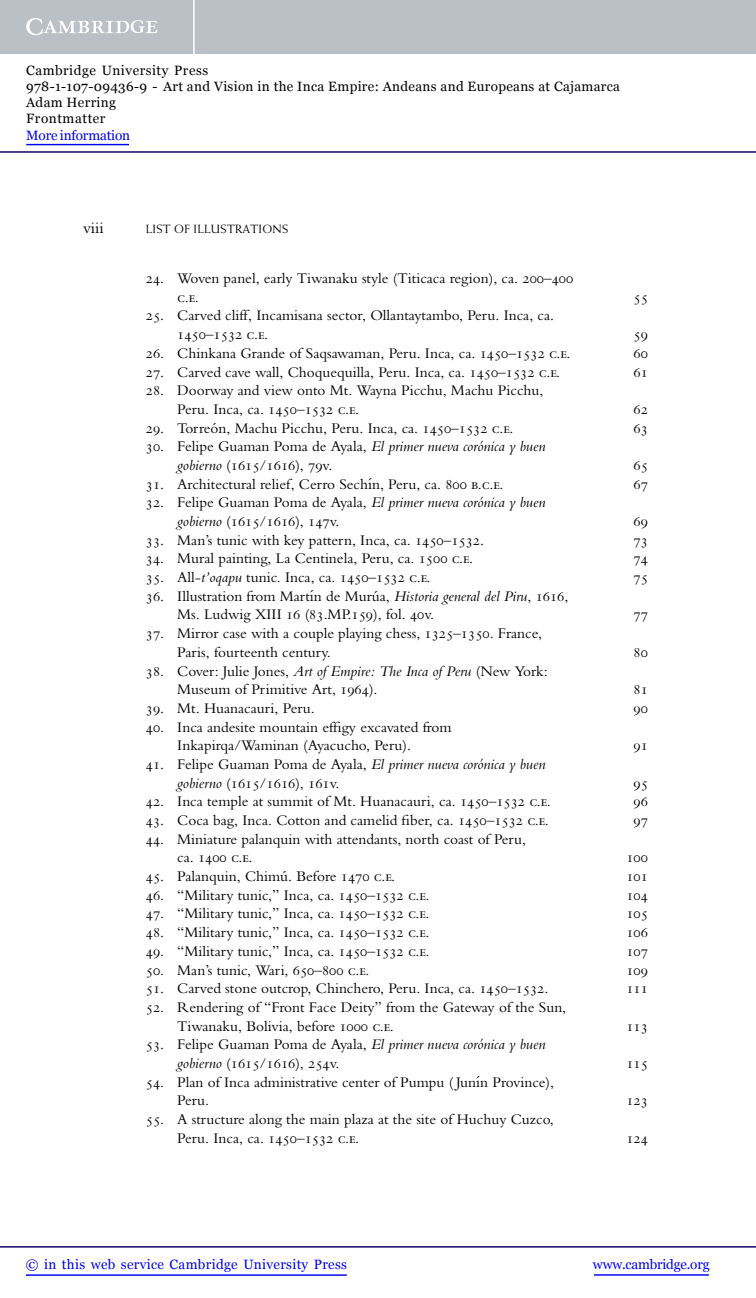
<style>
.page{position:relative;width:756px;height:1298px;background:#fff}
.page>*{position:absolute;margin:0;border:0;box-sizing:border-box;transform-origin:0 0}
.t1{font:16.5px "Bembo";color:#000}
.t2{font:15.3px/18.8px "Bembo";color:#000}
.t3{font:15.3px "Bembo Italic Os F";color:#000}
.t4{font:15.3px "Bembo SC";color:#000}
.t5{font:13.5px/16.2px "Georgia";letter-spacing:.025em;color:#000}
.t6{font:13.5px "Georgia";letter-spacing:.025em;color:#0000f1}
.t7{font:13.5px "Georgia";letter-spacing:-.015em;color:#0000f1}
.t8{font:13.5px "Georgia";letter-spacing:-.01em;color:#0000f1}
.t9{font:12px "Weiss";letter-spacing:.025em;color:#000}
.s1{font-family:"Bembo SC"}
.s2{font-family:"Bembo"}
.s3{font-family:"Bembo Italic Os F"}
</style>
<div class="page">
<div style="left:0;top:0;width:756px;height:54px;background:#bac0c6"></div>
<svg style="left:26px;top:18px;width:132px;height:17px"></svg>
<hr style="left:193px;top:0;width:2px;height:54px;background:#fff">
<hr style="left:0;top:151px;width:756px;height:2px;background:#150666">
<hr style="left:594px;top:1274px;width:115px;height:1px;background:#0000f1">
<hr style="left:0;top:1246px;width:756px;height:1px;background:#150666">
<hr style="left:26px;top:1274px;width:321px;height:1px;background:#0000f1">
<hr style="left:26px;top:144px;width:103px;height:1px;background:#0000f1">
<p class="t5" style="left:26px;top:62px;width:595px">Cambridge University Press<br>978-1-107-09436-9 - Art and Vision in the Inca Empire: Andeans and Europeans at Cajamarca Adam Herring<br>Frontmatter</p>
<p class="t8" style="left:26px;top:127px;width:105px">More information</p>
<p class="t1" style="left:83px;top:222px;width:22px">viii</p>
<p class="t9" style="left:146px;top:224px;width:144px">LIST OF ILLUSTRATIONS</p>
<p class="t2" style="left:146px;top:270px;width:429px"><span class="s1">24</span>. Woven panel, early Tiwanaku style (Titicaca region), ca. <span class="s1">200</span>–<span class="s1">400</span></p>
<p class="t4" style="left:177px;top:291px;width:23px">c.e.</p>
<p class="t4" style="left:634px;top:291px;width:16px">55</p>
<p class="t2" style="left:146px;top:308px;width:410px"><span class="s1">25</span>. Carved cliff, Incamisana sector, Ollantaytambo, Peru. Inca, ca.</p>
<p class="t4" style="left:177px;top:329px;width:92px">1450<span class="s2">–</span>1532 c.e.</p>
<p class="t4" style="left:634px;top:329px;width:16px">59</p>
<p class="t2" style="left:146px;top:345px;width:426px"><span class="s1">26</span>. Chinkana Grande of Saqsawaman, Peru. Inca, ca. <span class="s1">1450</span>–<span class="s1">1532 c.e.</span></p>
<p class="t4" style="left:634px;top:347px;width:16px">60</p>
<p class="t2" style="left:146px;top:364px;width:416px"><span class="s1">27</span>. Carved cave wall, Choquequilla, Peru. Inca, ca. <span class="s1">1450</span>–<span class="s1">1532 c.e.</span></p>
<p class="t4" style="left:634px;top:366px;width:16px">61</p>
<p class="t2" style="left:177px;top:382px;width:368px;text-indent:-31px"><span class="s1">28</span>. Doorway and view onto Mt. Wayna Picchu, Machu Picchu,<br>Peru. Inca, ca. <span class="s1">1450</span>–<span class="s1">1532 c.e.</span></p>
<p class="t4" style="left:634px;top:403px;width:16px">62</p>
<p class="t2" style="left:146px;top:420px;width:369px"><span class="s1">29</span>. Torreon, Machu Picchu, Peru. Inca, ca. <span class="s1">1450</span>–<span class="s1">1532 c.e.</span></p>
<p class="t2" style="left:212px;top:420px;width:7px">´</p>
<p class="t4" style="left:634px;top:422px;width:16px">63</p>
<p class="t3" style="left:146px;top:441px;width:401px"><span class="s1">30</span><span class="s2">. Felipe Guaman Poma de Ayala,</span> El primer nueva coronica y buen</p>
<p class="t3" style="left:478px;top:441px;width:7px">´</p>
<p class="t4" style="left:177px;top:460px;width:157px"><span class="s3">gobierno</span> <span class="s2">(</span>1615<span class="s2">/</span>1616<span class="s2">),</span> 79<span class="s2">v.</span></p>
<p class="t4" style="left:634px;top:460px;width:16px">65</p>
<p class="t2" style="left:146px;top:476px;width:359px"><span class="s1">31</span>. Architectural relief, Cerro Sech´ın, Peru, ca. <span class="s1">800 b.c.e.</span></p>
<p class="t4" style="left:634px;top:478px;width:16px">67</p>
<p class="t3" style="left:146px;top:497px;width:401px"><span class="s1">32</span><span class="s2">. Felipe Guaman Poma de Ayala,</span> El primer nueva coronica y buen</p>
<p class="t3" style="left:478px;top:497px;width:7px">´</p>
<p class="t4" style="left:177px;top:516px;width:164px"><span class="s3">gobierno</span> <span class="s2">(</span>1615<span class="s2">/</span>1616<span class="s2">),</span> 147<span class="s2">v.</span></p>
<p class="t4" style="left:634px;top:516px;width:16px">69</p>
<p class="t2" style="left:146px;top:532px;width:340px"><span class="s1">33</span>. Man’s tunic with key pattern, Inca, ca. <span class="s1">1450</span>–<span class="s1">1532</span>.</p>
<p class="t4" style="left:634px;top:534px;width:16px">73</p>
<p class="t2" style="left:146px;top:550px;width:329px"><span class="s1">34</span>. Mural painting, La Centinela, Peru, ca. <span class="s1">1500 c.e.</span></p>
<p class="t4" style="left:634px;top:553px;width:16px">74</p>
<p class="t2" style="left:146px;top:569px;width:286px"><span class="s1">35</span>. All-<span class="s3">t’oqapu</span> tunic. Inca, ca. <span class="s1">1450</span>–<span class="s1">1532 c.e.</span></p>
<p class="t4" style="left:634px;top:572px;width:16px">75</p>
<p class="t2" style="left:146px;top:588px;width:245px"><span class="s1">36</span>. Illustration from Mart´ın de Murua,</p>
<p class="t3" style="left:373px;top:590px;width:197px"><span class="s2">´</span> Historia general del Piru<span class="s2">,</span> <span class="s1">1616</span><span class="s2">,</span></p>
<p class="t2" style="left:177px;top:607px;width:259px">Ms. Ludwig XIII <span class="s1">16</span> (<span class="s1">83</span>.MP.<span class="s1">159</span>), fol. <span class="s1">40</span>v.</p>
<p class="t4" style="left:634px;top:609px;width:16px">77</p>
<p class="t2" style="left:177px;top:625px;width:366px;text-indent:-31px"><span class="s1">37</span>. Mirror case with a couple playing chess, <span class="s1">1325</span>–<span class="s1">1350</span>. France,<br>Paris, fourteenth century.</p>
<p class="t4" style="left:634px;top:646px;width:16px">80</p>
<p class="t2" style="left:177px;top:663px;width:372px;text-indent:-31px"><span class="s1">38</span>. Cover: Julie Jones, <span class="s3">Art of Empire: The Inca of Peru</span> (New York:<br>Museum of Primitive Art, <span class="s1">1964</span>).</p>
<p class="t4" style="left:634px;top:684px;width:16px">81</p>
<p class="t2" style="left:146px;top:700px;width:170px"><span class="s1">39</span>. Mt. Huanacauri, Peru.</p>
<p class="t4" style="left:634px;top:702px;width:16px">90</p>
<p class="t2" style="left:177px;top:719px;width:276px;text-indent:-31px"><span class="s1">40</span>. Inca andesite mountain effigy excavated from<br>Inkapirqa/Waminan (Ayacucho, Peru).</p>
<p class="t4" style="left:634px;top:740px;width:16px">91</p>
<p class="t3" style="left:146px;top:758px;width:401px"><span class="s1">41</span><span class="s2">. Felipe Guaman Poma de Ayala,</span> El primer nueva coronica y buen</p>
<p class="t3" style="left:478px;top:758px;width:7px">´</p>
<p class="t4" style="left:177px;top:777px;width:164px"><span class="s3">gobierno</span> <span class="s2">(</span>1615<span class="s2">/</span>1616<span class="s2">),</span> 161<span class="s2">v.</span></p>
<p class="t4" style="left:634px;top:777px;width:16px">95</p>
<p class="t2" style="left:146px;top:793px;width:406px"><span class="s1">42</span>. Inca temple at summit of Mt. Huanacauri, ca. <span class="s1">1450</span>–<span class="s1">1532 c.e.</span></p>
<p class="t4" style="left:634px;top:796px;width:16px">96</p>
<p class="t2" style="left:146px;top:812px;width:404px"><span class="s1">43</span>. Coca bag, Inca. Cotton and camelid fiber, ca. <span class="s1">1450</span>–<span class="s1">1532 c.e.</span></p>
<p class="t4" style="left:634px;top:814px;width:16px">97</p>
<p class="t2" style="left:146px;top:831px;width:382px"><span class="s1">44</span>. Miniature palanquin with attendants, north coast of Peru,</p>
<p class="t4" style="left:177px;top:852px;width:77px"><span class="s2">ca.</span> 1400 c.e.</p>
<p class="t4" style="left:626px;top:852px;width:23px">100</p>
<p class="t2" style="left:146px;top:868px;width:251px"><span class="s1">45</span>. Palanquin, Chimu. Before <span class="s1">1470 c.e.</span></p>
<p class="t2" style="left:282px;top:868px;width:7px">´</p>
<p class="t4" style="left:626px;top:870px;width:23px">101</p>
<p class="t2" style="left:146px;top:887px;width:285px"><span class="s1">46</span>. “Military tunic,” Inca, ca. <span class="s1">1450</span>–<span class="s1">1532 c.e.</span></p>
<p class="t4" style="left:626px;top:889px;width:23px">104</p>
<p class="t2" style="left:146px;top:905px;width:285px"><span class="s1">47</span>. “Military tunic,” Inca, ca. <span class="s1">1450</span>–<span class="s1">1532 c.e.</span></p>
<p class="t4" style="left:626px;top:908px;width:23px">105</p>
<p class="t2" style="left:146px;top:924px;width:285px"><span class="s1">48</span>. “Military tunic,” Inca, ca. <span class="s1">1450</span>–<span class="s1">1532 c.e.</span></p>
<p class="t4" style="left:626px;top:927px;width:23px">106</p>
<p class="t2" style="left:146px;top:943px;width:285px"><span class="s1">49</span>. “Military tunic,” Inca, ca. <span class="s1">1450</span>–<span class="s1">1532 c.e.</span></p>
<p class="t4" style="left:626px;top:945px;width:23px">107</p>
<p class="t2" style="left:146px;top:961px;width:225px"><span class="s1">50</span>. Man’s tunic, Wari, <span class="s1">650</span>–<span class="s1">800 c.e.</span></p>
<p class="t4" style="left:626px;top:964px;width:23px">109</p>
<p class="t2" style="left:146px;top:980px;width:404px"><span class="s1">51</span>. Carved stone outcrop, Chinchero, Peru. Inca, ca. <span class="s1">1450</span>–<span class="s1">1532</span>.</p>
<p class="t4" style="left:626px;top:983px;width:23px">111</p>
<p class="t2" style="left:177px;top:999px;width:391px;text-indent:-31px"><span class="s1">52</span>. Rendering of “Front Face Deity” from the Gateway of the Sun,<br>Tiwanaku, Bolivia, before <span class="s1">1000 c.e.</span></p>
<p class="t4" style="left:626px;top:1020px;width:23px">113</p>
<p class="t3" style="left:146px;top:1039px;width:401px"><span class="s1">53</span><span class="s2">. Felipe Guaman Poma de Ayala,</span> El primer nueva coronica y buen</p>
<p class="t3" style="left:478px;top:1038px;width:7px">´</p>
<p class="t4" style="left:177px;top:1057px;width:164px"><span class="s3">gobierno</span> <span class="s2">(</span>1615<span class="s2">/</span>1616<span class="s2">),</span> 254<span class="s2">v.</span></p>
<p class="t4" style="left:626px;top:1057px;width:23px">115</p>
<p class="t2" style="left:177px;top:1073px;width:378px;text-indent:-31px"><span class="s1">54</span>. Plan of Inca administrative center of Pumpu ( Jun´ın Province),<br>Peru.</p>
<p class="t4" style="left:626px;top:1095px;width:23px">123</p>
<p class="t2" style="left:177px;top:1111px;width:378px;text-indent:-31px"><span class="s1">55</span>. A structure along the main plaza at the site of Huchuy Cuzco,<br>Peru. Inca, ca. <span class="s1">1450</span>–<span class="s1">1532 c.e.</span></p>
<p class="t4" style="left:626px;top:1132px;width:23px">124</p>
<p class="t6" style="left:26px;top:1256px;width:323px">© in this web service Cambridge University Press</p>
<p class="t7" style="left:593px;top:1256px;width:118px">www.cambridge.org</p>
</div>
